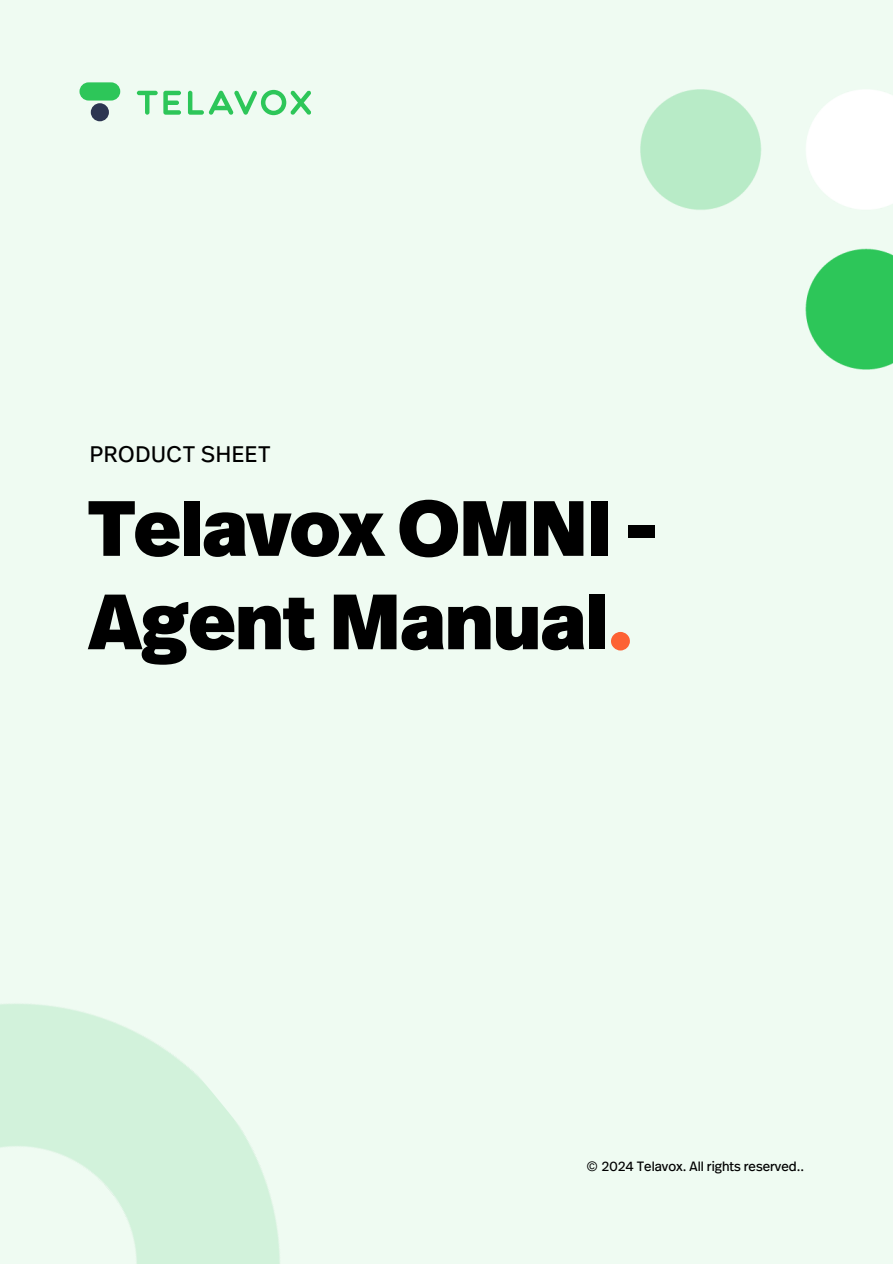
<style>
.page{position:relative;width:893px;height:1264px;background:#fff}
.page>*{position:absolute;margin:0;border:0;box-sizing:border-box;transform-origin:0 0}
.t1{font:900 78px/93.3px "Real Head Pro";color:#000}
.t2{font:22.5px "Real Text Pro";color:#000}
.t3{font:13.5px "Real Head Pro";color:#000}
.s1{color:#fd6234}
</style>
<div class="page">
<div style="left:0;top:0;width:892px;height:1263px;background:#effbf2"></div>
<svg style="left:137px;top:90px;width:174px;height:25px"></svg>
<div style="left:91px;top:103px;width:18px;height:18px;background:#2c3551;border-radius:50%"></div>
<div style="left:79px;top:82px;width:41px;height:19px;background:#2dc659;border-radius:9px"></div>
<img style="left:640px;top:89px;width:252px;height:280px">
<p class="t2" style="left:89px;top:443px;width:183px">PRODUCT SHEET</p>
<h2 class="t1" style="left:89px;top:480px;width:569px">Telavox OMNI -<br>Agent Manual<span class="s1">.</span></h2>
<h1 class="t3" style="left:586px;top:1156px;width:219px">© 2024 Telavox. All rights reserved..</h1>
</div>
